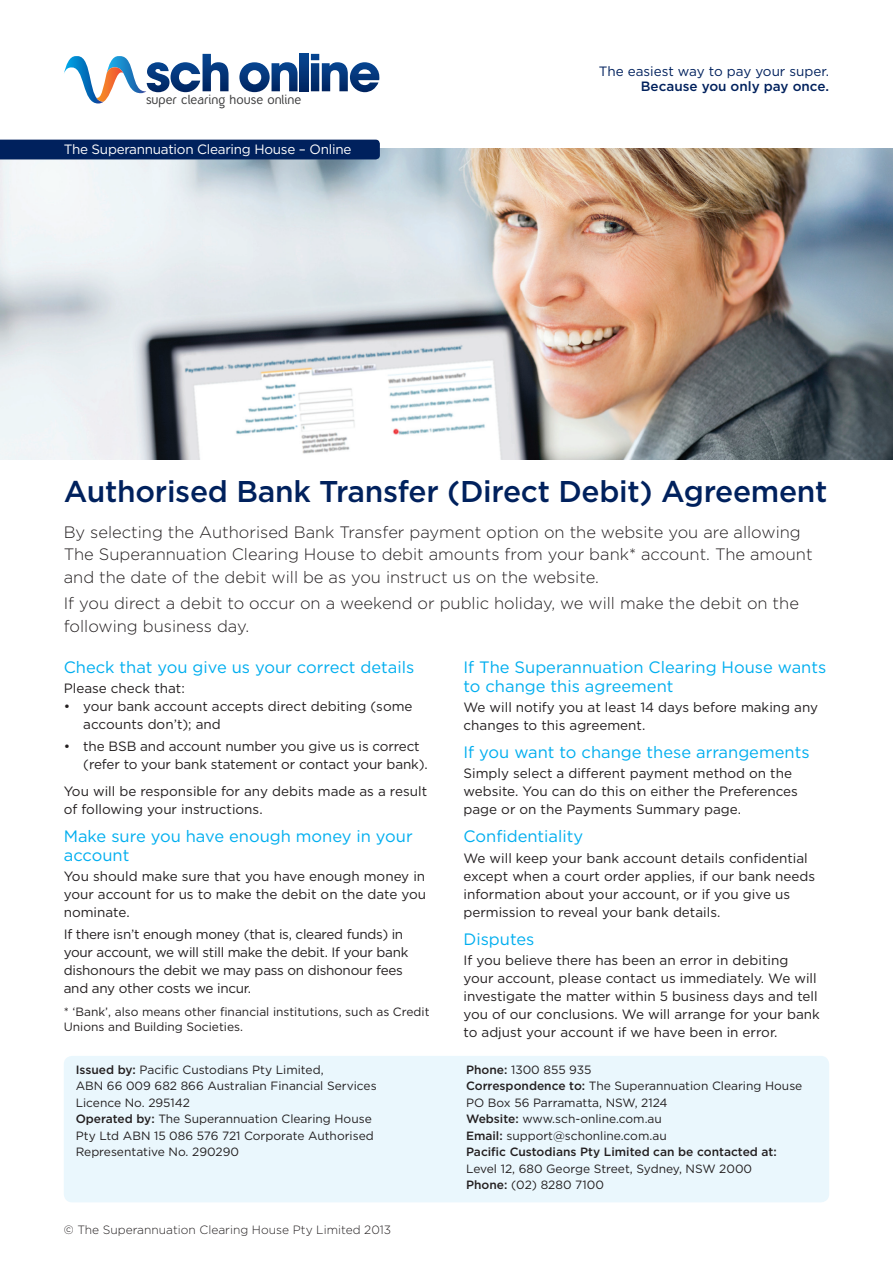
<style>
.page{position:relative;width:893px;height:1263px;background:#fff}
.page>*{position:absolute;margin:0;border:0;box-sizing:border-box;transform-origin:0 0}
.t1{font:500 30px "Gotham";letter-spacing:-.01em;color:#00215d}
.t2{font:300 16.5px/22.5px "Gotham";color:#231f20}
.t3{font:16.5px/19.5px "Gotham";color:#00aeef}
.t4{font:13.5px/18px "Gotham";color:#231f20}
.t5{font:13.5px/18px "Gotham";letter-spacing:-.02em;color:#231f20}
.t6{font:13.5px "Gotham";letter-spacing:-.02em;color:#fff}
.t7{font:13.5px "Gotham";color:#00215d}
.t8{font:500 13.5px "Gotham";color:#00215d}
.t9{font:12px/16.5px "Gotham";color:#231f20}
.t10{font:300 12px "Gotham";color:#231f20}
.t11{font:11.4px "Qurillian";color:#3e3e3f}
.s1{font-weight:500}
</style>
<div class="page">
<div style="left:64px;top:1056px;width:765px;height:146px;background:#eaf7fd;border-radius:9px"></div>
<img style="left:0;top:149px;width:893px;height:311px">
<svg style="left:239px;top:62px;width:59px;height:30px"></svg>
<svg style="left:300px;top:54px;width:8px;height:37px"></svg>
<svg style="left:311px;top:54px;width:69px;height:38px"></svg>
<svg style="left:64px;top:54px;width:165px;height:50px"></svg>
<div style="left:0;top:140px;width:380px;height:19px;background:#00215d"></div>
<p class="t11" style="left:146px;top:92px;width:157px">super clearing house online</p>
<p class="t6" style="left:64px;top:140px;width:289px">The Superannuation Clearing House – Online</p>
<p class="t7" style="left:599px;top:63px;width:232px">The easiest way to pay your super.</p>
<p class="t8" style="left:641px;top:78px;width:190px">Because you only pay once.</p>
<h1 class="t1" style="left:64px;top:472px;width:765px">Authorised Bank Transfer (Direct Debit) Agreement</h1>
<p class="t2" style="left:64px;top:520px;width:750px">By selecting the Authorised Bank Transfer payment option on the website you are allowing<br>The Superannuation Clearing House to debit amounts from your bank* account. The amount and the date of the debit will be as you instruct us on the website.</p>
<p class="t2" style="left:64px;top:592px;width:737px">If you direct a debit to occur on a weekend or public holiday, we will make the debit on the following business day.</p>
<p class="t3" style="left:64px;top:657px;width:352px">Check that you give us your correct details</p>
<p class="t4" style="left:64px;top:679px;width:123px">Please check that:</p>
<p class="t4" style="left:83px;top:697px;width:331px;text-indent:-19px">• your bank account accepts direct debiting (some accounts don’t); and</p>
<p class="t4" style="left:83px;top:737px;width:346px;text-indent:-19px">• the BSB and account number you give us is correct (refer to your bank statement or contact your bank).</p>
<p class="t4" style="left:64px;top:781px;width:365px">You will be responsible for any debits made as a result of following your instructions.</p>
<p class="t3" style="left:64px;top:826px;width:350px">Make sure you have enough money in your account</p>
<p class="t4" style="left:64px;top:867px;width:364px;text-align:justify">You should make sure that you have enough money in your account for us to make the debit on the date you nominate.</p>
<p class="t5" style="left:64px;top:925px;width:346px">If there isn’t enough money (that is, cleared funds) in your account, we will still make the debit. If your bank dishonours the debit we may pass on dishonour fees and any other costs we incur.</p>
<p class="t3" style="left:463px;top:657px;width:364px">If The Superannuation Clearing House wants to change this agreement</p>
<p class="t4" style="left:463px;top:698px;width:356px">We will notify you at least 14 days before making any changes to this agreement.</p>
<p class="t3" style="left:463px;top:742px;width:348px">If you want to change these arrangements</p>
<p class="t4" style="left:463px;top:764px;width:336px">Simply select a different payment method on the website. You can do this on either the Preferences page or on the Payments Summary page.</p>
<p class="t3" style="left:463px;top:826px;width:121px">Confidentiality</p>
<p class="t4" style="left:463px;top:848px;width:353px">We will keep your bank account details confidential except when a court order applies, if our bank needs information about your account, or if you give us permission to reveal your bank details.</p>
<p class="t3" style="left:463px;top:929px;width:72px">Disputes</p>
<p class="t4" style="left:463px;top:951px;width:358px">If you believe there has been an error in debiting your account, please contact us immediately. We will investigate the matter within 5 business days and tell you of our conclusions. We will arrange for your bank to adjust your account if we have been in error.</p>
<p class="t9" style="left:64px;top:1004px;width:367px;line-height:15px">* ‘Bank’, also means other financial institutions, such as Credit<br>Unions and Building Societies.</p>
<p class="t9" style="left:76px;top:1061px;width:302px"><span class="s1">Issued by:</span> Pacific Custodians Pty Limited,<br>ABN 66 009 682 866 Australian Financial Services Licence No. 295142<br><span class="s1">Operated by:</span> The Superannuation Clearing House Pty Ltd ABN 15 086 576 721 Corporate Authorised Representative No. 290290</p>
<p class="t9" style="left:466px;top:1061px;width:338px"><span class="s1">Phone:</span> 1300 855 935<br><span class="s1">Correspondence to:</span> The Superannuation Clearing House PO Box 56 Parramatta, NSW, 2124<br><span class="s1">Website:</span> www.sch-online.com.au<br><span class="s1">Email:</span> support@schonline.com.au<br><span class="s1">Pacific Custodians Pty Limited can be contacted at:</span></p>
<p class="t9" style="left:466px;top:1160px;width:288px">Level 12, 680 George Street, Sydney, NSW 2000<br><span class="s1">Phone:</span> (02) 8280 7100</p>
<p class="t10" style="left:64px;top:1222px;width:329px">© The Superannuation Clearing House Pty Limited 2013</p>
</div>
